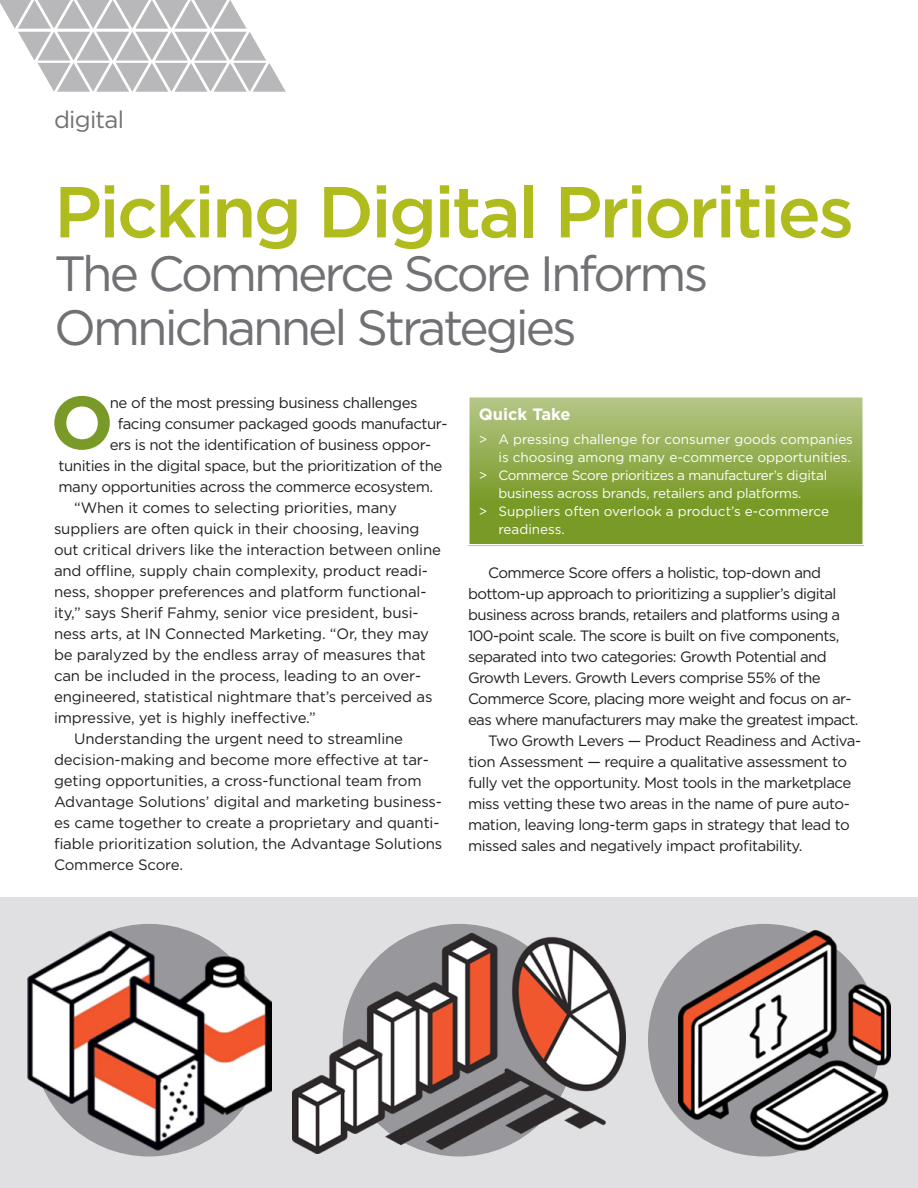
<style>
.page{position:relative;width:918px;height:1188px;background:#fff}
.page>*{position:absolute;margin:0;border:0;box-sizing:border-box;transform-origin:0 0}
.t1{font:500 72px "Gotham";letter-spacing:-.04em;color:#b0bb1d}
.t2{font:49.5px/54px "Gotham";letter-spacing:-.06em;color:#717074}
.t3{font:24px "Gotham";letter-spacing:-.03em;color:#717074}
.t4{font:700 16.5px "Gotham";color:#fff}
.Text_1{font:15px/21px "Gotham";letter-spacing:-.03em;color:#231f20}
.Text_1-2{font:15px/21px "Gotham";letter-spacing:-.01em;color:#231f20}
.t5{font:13.5px/18px "Gotham";color:#fff;text-align:right}
.t6{font:13.5px/18px "Gotham";letter-spacing:-.03em;color:#fff;text-align:center}
</style>
<div class="page">
<div style="left:0;top:897px;width:918px;height:291px;background:#e0e0e2"></div>
<svg style="left:0;top:0;width:286px;height:92px"></svg>
<svg style="left:54px;top:396px;width:56px;height:54px"></svg>
<svg style="left:471px;top:399px;width:390px;height:143px;background:#8eaa49"></svg>
<div style="left:468px;top:396px;width:396px;height:149px;border:2px solid #fff"></div>
<img style="left:27px;top:930px;width:244px;height:220px">
<img style="left:293px;top:933px;width:332px;height:220px">
<div style="left:648px;top:924px;width:233px;height:232px;background:#98989c;border-radius:50%"></div>
<img style="left:679px;top:930px;width:212px;height:220px">
<p class="t3" style="left:54px;top:105px;width:72px">digital</p>
<h1 class="t1" style="left:54px;top:165px;width:802px">Picking Digital Priorities</h1>
<h2 class="t2" style="left:54px;top:246px;width:656px">The Commerce Score Informs<br>Omnichannel Strategies</h2>
<p class="Text_1" style="left:110px;top:392px;width:309px">ne of the most pressing business challenges</p>
<p class="Text_1" style="left:118px;top:413px;width:331px">facing consumer packaged goods manufactur-</p>
<p class="Text_1" style="left:110px;top:434px;width:323px">ers is not the identification of business oppor-</p>
<p class="Text_1" style="left:58px;top:455px;width:385px">tunities in the digital space, but the prioritization of the</p>
<p class="Text_1" style="left:58px;top:476px;width:376px">many opportunities across the commerce ecosystem.</p>
<p class="Text_1-2" style="left:54px;top:497px;width:389px;text-indent:20px">“When it comes to selecting priorities, many suppliers are often quick in their choosing, leaving out critical drivers like the interaction between online and offline, supply chain complexity, product readi&shy;ness, shopper preferences and platform functional&shy;ity,” says Sherif Fahmy, senior vice president, busi&shy;ness arts, at IN Connected Marketing. “Or, they may be paralyzed by the endless array of measures that can be included in the process, leading to an over&shy;engineered, statistical nightmare that’s perceived as impressive, yet is highly ineffective.”</p>
<p class="Text_1-2" style="left:54px;top:728px;width:390px;text-indent:20px">Understanding the urgent need to streamline decision-making and become more effective at tar&shy;geting opportunities, a cross-functional team from Advantage Solutions’ digital and marketing business&shy;es came together to create a proprietary and quanti&shy;fiable prioritization solution, the Advantage Solutions Commerce Score.</p>
<p class="t4" style="left:479px;top:404px;width:93px">Quick Take</p>
<p class="t5" style="left:479px;top:430px;width:376px">&gt; A pressing challenge for consumer goods companies is choosing among many e-commerce opportunities.</p>
<p class="t6" style="left:479px;top:466px;width:350px">&gt; Commerce Score prioritizes a manufacturer’s digital business across brands, retailers and platforms.</p>
<p class="t5" style="left:498px;top:502px;width:332px;text-align:left;text-indent:-20px">&gt; Suppliers often overlook a product’s e-commerce readiness.</p>
<p class="Text_1" style="left:468px;top:562px;width:392px;text-indent:20px">Commerce Score offers a holistic, top-down and bottom-up approach to prioritizing a supplier’s digital business across brands, retailers and platforms using a 100-point scale. The score is built on five components, separated into two categories: Growth Potential and Growth Levers. Growth Levers comprise 55% of the Commerce Score, placing more weight and focus on ar&shy;eas where manufacturers may make the greatest impact.</p>
<p class="Text_1" style="left:468px;top:730px;width:395px;text-indent:20px">Two Growth Levers — Product Readiness and Activa&shy;tion Assessment — require a qualitative assessment to fully vet the opportunity. Most tools in the marketplace miss vetting these two areas in the name of pure auto&shy;mation, leaving long-term gaps in strategy that lead to missed sales and negatively impact profitability.</p>
</div>
